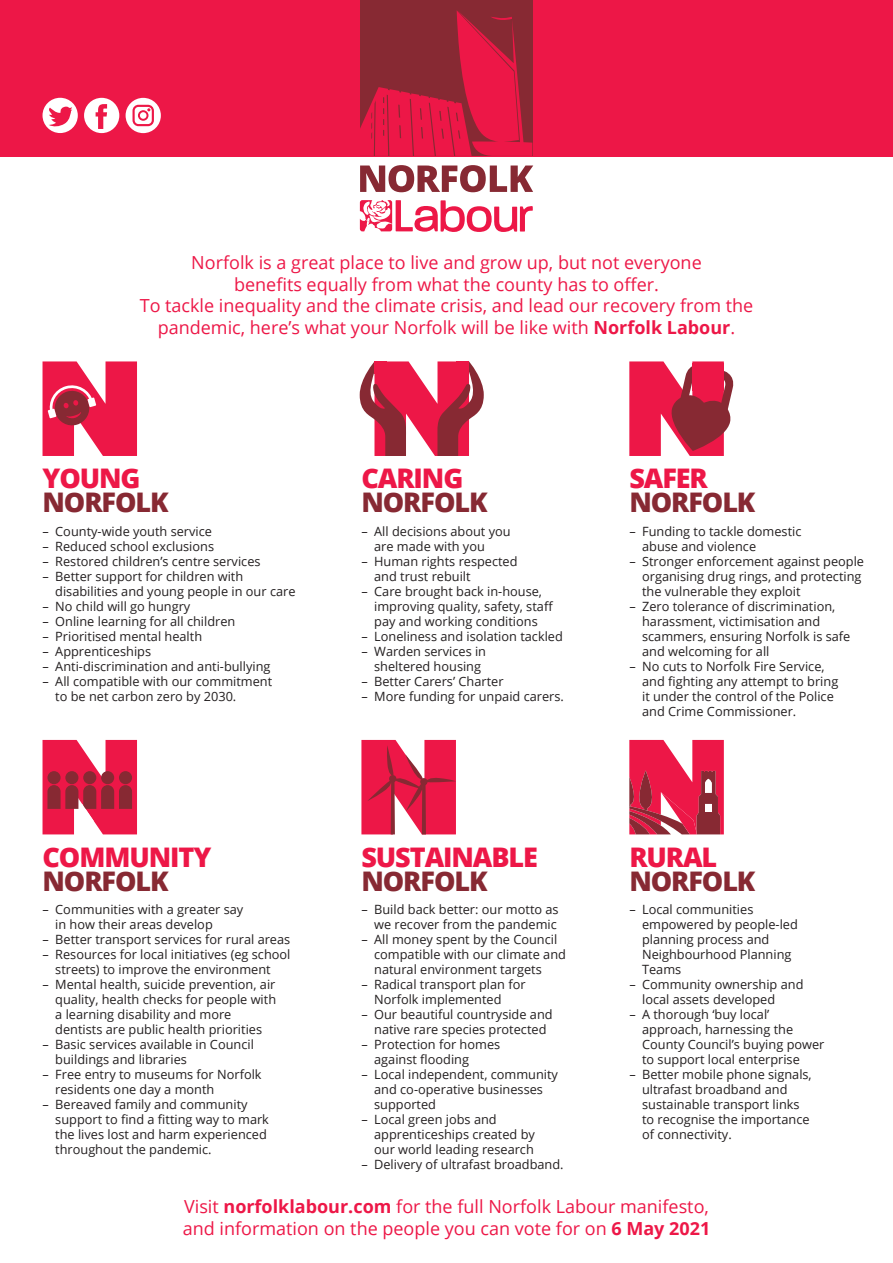
<style>
.page{position:relative;width:893px;height:1263px;background:#fff}
.page>*{position:absolute;margin:0;border:0;box-sizing:border-box;transform-origin:0 0}
.subheads{font:800 27px/24px "Open Sans";letter-spacing:-.04em;color:#872933}
.subheads-2{font:800 27px/24px "Open Sans";letter-spacing:-.04em;color:#ed1747}
.t1{font:18px/21.6px "Open Sans";color:#ed1747;text-align:center}
.bullets{font:12.75px/15px "Open Sans";color:#231f20}
.s1{font-weight:700}
.s2{color:#ed1747}
.s3{color:#872933}
</style>
<div class="page">
<div style="left:0;top:0;width:893px;height:156px;background:#ed1747"></div>
<svg style="left:43px;top:361px;width:94px;height:95px;background:#e63f63"></svg>
<svg style="left:360px;top:361px;width:124px;height:95px"></svg>
<div style="left:374px;top:361px;width:13px;height:13px;background:#ed1747"></div>
<div style="left:457px;top:361px;width:12px;height:13px;background:#ed1747"></div>
<svg style="left:361px;top:740px;width:95px;height:94px;background:#e4365c"></svg>
<div style="left:420px;top:778px;width:8px;height:7px;background:#872933;border-radius:50%"></div>
<svg style="left:629px;top:361px;width:103px;height:95px"></svg>
<div style="left:692px;top:363px;width:32px;height:27px;background:#ed1747"></div>
<svg style="left:43px;top:740px;width:94px;height:94px;background:#d63859"></svg>
<svg style="left:629px;top:740px;width:95px;height:94px;background:#d63a5b"></svg>
<svg style="left:360px;top:200px;width:173px;height:32px"></svg>
<svg style="left:360px;top:165px;width:173px;height:27px"></svg>
<div style="left:360px;top:0;width:172px;height:156px;background:#872933"></div>
<svg style="left:360px;top:10px;width:172px;height:146px"></svg>
<svg style="left:126px;top:98px;width:35px;height:35px"></svg>
<svg style="left:84px;top:98px;width:35px;height:35px"></svg>
<svg style="left:43px;top:98px;width:35px;height:35px"></svg>
<p class="t1" style="left:191px;top:251px;width:512px">Norfolk is a great place to live and grow up, but not everyone benefits equally from what the county has to offer.</p>
<p class="t1" style="left:140px;top:294px;width:615px">To tackle inequality and the climate crisis, and lead our recovery from the pandemic, here’s what your Norfolk will be like with <span class="s1">Norfolk Labour</span>.</p>
<p class="subheads" style="left:43px;top:465px;width:128px"><span class="s2">YOUNG<br></span>NORFOLK</p>
<p class="bullets" style="left:43px;top:523px;width:171px">– County-wide youth service</p>
<p class="bullets" style="left:43px;top:538px;width:173px">– Reduced school exclusions</p>
<p class="bullets" style="left:43px;top:553px;width:220px">– Restored children’s centre services</p>
<p class="bullets" style="left:55px;top:568px;width:242px;text-indent:-13px">– Better support for children with disabilities and young people in our care</p>
<p class="bullets" style="left:43px;top:598px;width:149px">– No child will go hungry</p>
<p class="bullets" style="left:43px;top:613px;width:194px">– Online learning for all children</p>
<p class="bullets" style="left:43px;top:628px;width:161px">– Prioritised mental health</p>
<p class="bullets" style="left:43px;top:643px;width:110px">– Apprenticeships</p>
<p class="bullets" style="left:43px;top:658px;width:230px">– Anti-discrimination and anti-bullying</p>
<p class="bullets" style="left:55px;top:673px;width:218px;text-indent:-13px">– All compatible with our commitment to be net carbon zero by 2030.</p>
<p class="subheads-2" style="left:43px;top:844px;width:170px">COMMUNITY<br><span class="s3">NORFOLK</span></p>
<p class="bullets" style="left:55px;top:902px;width:190px;text-indent:-13px">– Communities with a greater say in how their areas develop</p>
<p class="bullets" style="left:43px;top:932px;width:249px">– Better transport services for rural areas</p>
<p class="bullets" style="left:43px;top:947px;width:249px;text-align:center">– Resources for local initiatives (eg school streets) to improve the environment</p>
<p class="bullets" style="left:55px;top:977px;width:222px;text-indent:-13px">– Mental health, suicide prevention, air quality, health checks for people with a learning disability and more dentists are public health priorities</p>
<p class="bullets" style="left:55px;top:1037px;width:200px;text-indent:-13px">– Basic services available in Council buildings and libraries</p>
<p class="bullets" style="left:55px;top:1067px;width:208px;text-indent:-13px">– Free entry to museums for Norfolk residents one day a month</p>
<p class="bullets" style="left:55px;top:1097px;width:215px;text-indent:-13px">– Bereaved family and community support to find a fitting way to mark the lives lost and harm experienced throughout the pandemic.</p>
<p class="subheads" style="left:361px;top:465px;width:128px"><span class="s2">CARING<br></span>NORFOLK</p>
<p class="bullets" style="left:374px;top:523px;width:138px;text-indent:-13px">– All decisions about you are made with you</p>
<p class="bullets" style="left:374px;top:553px;width:145px;text-indent:-13px">– Human rights respected and trust rebuilt</p>
<p class="bullets" style="left:374px;top:583px;width:180px;text-indent:-13px">– Care brought back in-house, improving quality, safety, staff pay and working conditions</p>
<p class="bullets" style="left:361px;top:628px;width:203px">– Loneliness and isolation tackled</p>
<p class="bullets" style="left:374px;top:643px;width:113px;text-indent:-13px">– Warden services in sheltered housing</p>
<p class="bullets" style="left:361px;top:673px;width:144px">– Better Carers’ Charter</p>
<p class="bullets" style="left:361px;top:688px;width:204px">– More funding for unpaid carers.</p>
<p class="subheads-2" style="left:361px;top:844px;width:178px">SUSTAINABLE<br><span class="s3">NORFOLK</span></p>
<p class="bullets" style="left:361px;top:902px;width:199px;text-align:right">– Build back better: our motto as we recover from the pandemic</p>
<p class="bullets" style="left:374px;top:932px;width:193px;text-indent:-13px">– All money spent by the Council compatible with our climate and natural environment targets</p>
<p class="bullets" style="left:374px;top:977px;width:153px;text-indent:-13px">– Radical transport plan for<br>Norfolk implemented</p>
<p class="bullets" style="left:361px;top:1007px;width:193px;text-align:center">– Our beautiful countryside and native rare species protected</p>
<p class="bullets" style="left:374px;top:1037px;width:128px;text-indent:-13px">– Protection for homes against flooding</p>
<p class="bullets" style="left:374px;top:1067px;width:185px;text-indent:-13px">– Local independent, community and co-operative businesses supported</p>
<p class="bullets" style="left:374px;top:1112px;width:162px;text-indent:-13px">– Local green jobs and apprenticeships created by our world leading research</p>
<p class="bullets" style="left:361px;top:1157px;width:204px">– Delivery of ultrafast broadband.</p>
<p class="subheads" style="left:629px;top:465px;width:128px"><span class="s2">SAFER<br></span>NORFOLK</p>
<p class="bullets" style="left:642px;top:523px;width:161px;text-indent:-13px">– Funding to tackle domestic abuse and violence</p>
<p class="bullets" style="left:642px;top:553px;width:223px;text-indent:-13px">– Stronger enforcement against people organising drug rings, and protecting the vulnerable they exploit</p>
<p class="bullets" style="left:642px;top:598px;width:210px;text-indent:-13px">– Zero tolerance of discrimination, harassment, victimisation and scammers, ensuring Norfolk is safe and welcoming for all</p>
<p class="bullets" style="left:642px;top:658px;width:198px;text-indent:-13px">– No cuts to Norfolk Fire Service, and fighting any attempt to bring it under the control of the Police and Crime Commissioner.</p>
<p class="subheads" style="left:629px;top:844px;width:128px"><span class="s2">RURAL<br></span>NORFOLK</p>
<p class="bullets" style="left:642px;top:902px;width:157px;text-indent:-13px">– Local communities empowered by people-led planning process and<br>Neighbourhood Planning<br>Teams</p>
<p class="bullets" style="left:642px;top:977px;width:163px;text-indent:-13px">– Community ownership and local assets developed</p>
<p class="bullets" style="left:642px;top:1007px;width:184px;text-indent:-13px">– A thorough ‘buy local’ approach, harnessing the<br>County Council’s buying power to support local enterprise</p>
<p class="bullets" style="left:642px;top:1067px;width:171px;text-indent:-13px">– Better mobile phone signals, ultrafast broadband and sustainable transport links to recognise the importance of connectivity.</p>
<p class="t1" style="left:183px;top:1195px;width:529px;text-align:left">Visit <span class="s1">norfolklabour.com</span> for the full Norfolk Labour manifesto, and information on the people you can vote for on <span class="s1">6 May 2021</span></p>
</div>
